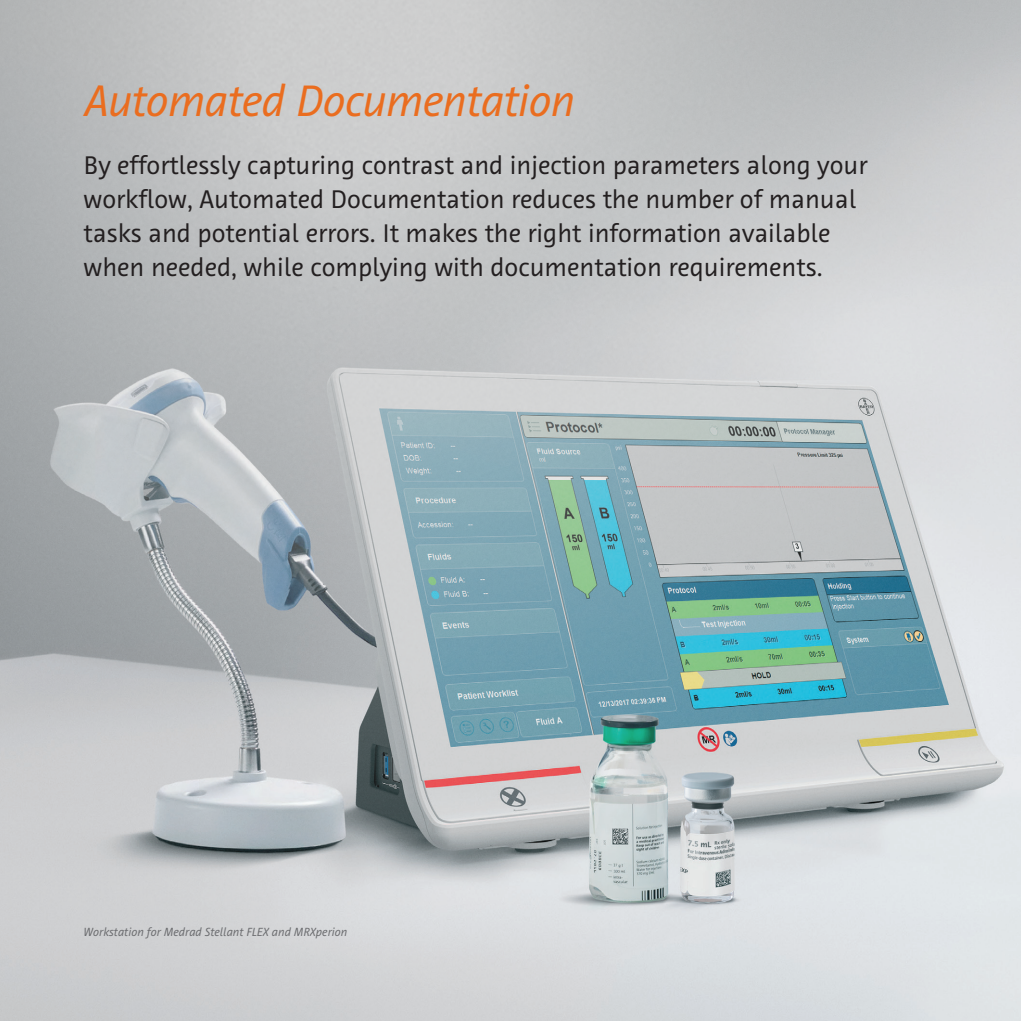
<style>
.page{position:relative;width:1021px;height:1021px;background:#fff}
.page>*{position:absolute;margin:0;border:0;box-sizing:border-box;transform-origin:0 0}
._15_18_Pt_-_SAL_Subh{font:italic 44.8px "Bayer Sans";letter-spacing:-.015em;color:#ea6d1f}
._15_18_Pt_-_SAL_Subh-2{font:26px/34px "Bayer Sans";color:#231f20}
._9_5_15_Pt_-_SAL_Bul{font:italic 12px "Bayer Sans";color:#6c6d70}
</style>
<div class="page">
<img style="left:0;top:0;width:1020px;height:1019px">
<hr style="left:1020px;top:0;width:1px;height:1020px;background:#231f20">
<p class="_15_18_Pt_-_SAL_Subh" style="left:85px;top:73px;width:491px">Automated Documentation</p>
<p class="_15_18_Pt_-_SAL_Subh-2" style="left:84px;top:148px;width:785px">By effortlessly capturing contrast and injection parameters along your workflow, Automated Documentation reduces the number of manual tasks and potential errors. It makes the right information available when needed, while complying with documentation requirements.</p>
<p class="_9_5_15_Pt_-_SAL_Bul" style="left:84px;top:924px;width:265px">Workstation for Medrad Stellant FLEX and MRXperion</p>
</div>
